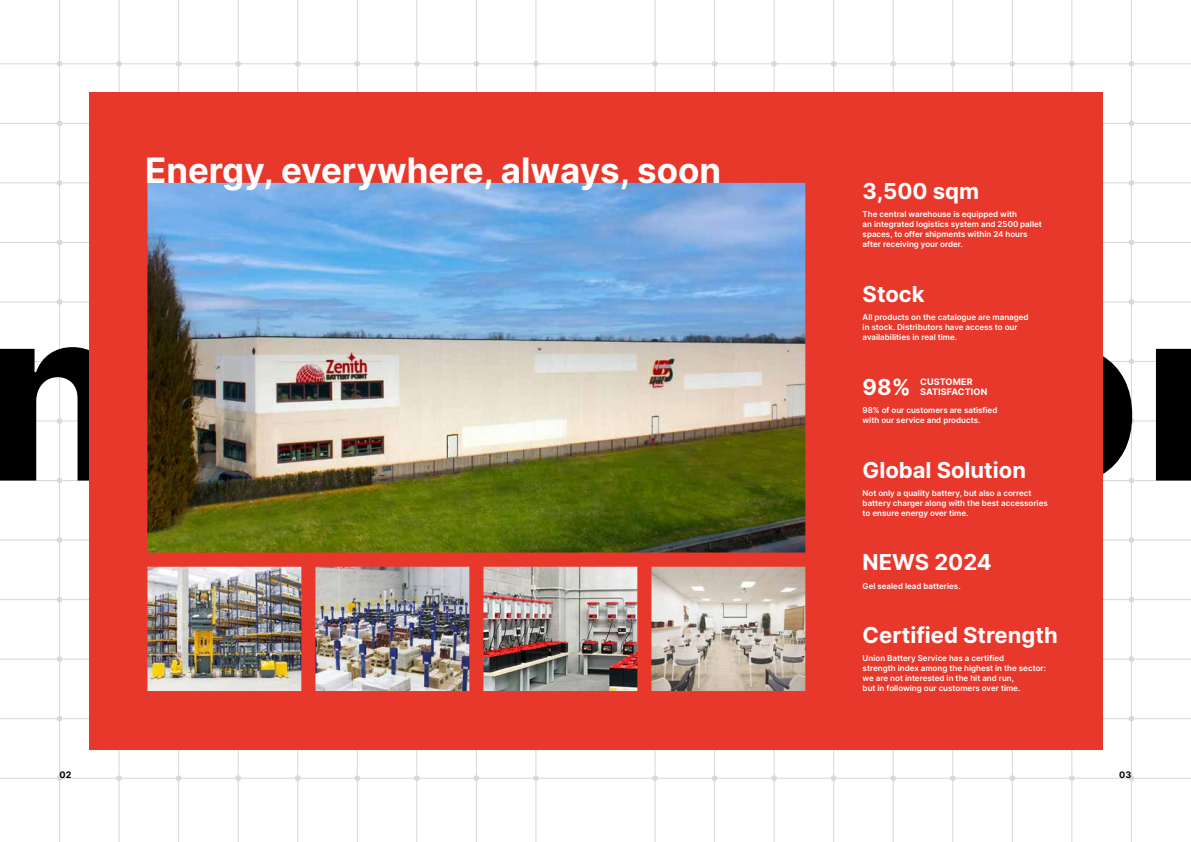
<style>
.page{position:relative;width:1191px;height:842px;background:#fff}
.page>*{position:absolute;margin:0;border:0;box-sizing:border-box;transform-origin:0 0}
.t1{font:700 35px "Inter";color:#fff}
.t2{font:700 22px "Inter";color:#fff}
.t3{font:700 9px/10px "Inter";letter-spacing:.01em;color:#fff}
.t4{font:700 9px "Inter";color:#000}
.t5{font:600 8px/10px "Inter";color:#fff}
</style>
<div class="page">
<svg style="left:652px;top:61px;width:6px;height:6px"></svg>
<svg style="left:711px;top:61px;width:6px;height:6px"></svg>
<svg style="left:771px;top:61px;width:6px;height:6px"></svg>
<svg style="left:831px;top:61px;width:5px;height:6px"></svg>
<svg style="left:890px;top:61px;width:6px;height:6px"></svg>
<svg style="left:950px;top:61px;width:5px;height:6px"></svg>
<svg style="left:1009px;top:61px;width:6px;height:6px"></svg>
<svg style="left:1069px;top:61px;width:5px;height:6px"></svg>
<svg style="left:1128px;top:61px;width:6px;height:6px"></svg>
<svg style="left:1128px;top:120px;width:6px;height:6px"></svg>
<svg style="left:1128px;top:180px;width:6px;height:6px"></svg>
<svg style="left:1128px;top:240px;width:6px;height:5px"></svg>
<svg style="left:1128px;top:299px;width:6px;height:6px"></svg>
<svg style="left:1128px;top:537px;width:6px;height:6px"></svg>
<svg style="left:652px;top:775px;width:6px;height:6px"></svg>
<svg style="left:711px;top:775px;width:6px;height:6px"></svg>
<svg style="left:771px;top:775px;width:6px;height:6px"></svg>
<svg style="left:831px;top:775px;width:5px;height:6px"></svg>
<svg style="left:890px;top:775px;width:6px;height:6px"></svg>
<svg style="left:950px;top:775px;width:5px;height:6px"></svg>
<svg style="left:1009px;top:775px;width:6px;height:6px"></svg>
<svg style="left:1069px;top:775px;width:5px;height:6px"></svg>
<svg style="left:1128px;top:597px;width:6px;height:5px"></svg>
<svg style="left:1128px;top:656px;width:6px;height:6px"></svg>
<svg style="left:1128px;top:716px;width:6px;height:5px"></svg>
<svg style="left:1128px;top:775px;width:6px;height:6px"></svg>
<svg style="left:533px;top:61px;width:6px;height:6px"></svg>
<svg style="left:473px;top:61px;width:6px;height:6px"></svg>
<svg style="left:414px;top:61px;width:6px;height:6px"></svg>
<svg style="left:354px;top:61px;width:6px;height:6px"></svg>
<svg style="left:295px;top:61px;width:5px;height:6px"></svg>
<svg style="left:235px;top:61px;width:6px;height:6px"></svg>
<svg style="left:176px;top:61px;width:5px;height:6px"></svg>
<svg style="left:116px;top:61px;width:6px;height:6px"></svg>
<svg style="left:57px;top:61px;width:5px;height:6px"></svg>
<svg style="left:57px;top:120px;width:5px;height:6px"></svg>
<svg style="left:57px;top:180px;width:5px;height:6px"></svg>
<svg style="left:57px;top:240px;width:5px;height:5px"></svg>
<svg style="left:57px;top:537px;width:5px;height:6px"></svg>
<svg style="left:533px;top:775px;width:6px;height:6px"></svg>
<svg style="left:473px;top:775px;width:6px;height:6px"></svg>
<svg style="left:414px;top:775px;width:6px;height:6px"></svg>
<svg style="left:354px;top:775px;width:6px;height:6px"></svg>
<svg style="left:295px;top:775px;width:5px;height:6px"></svg>
<svg style="left:235px;top:775px;width:6px;height:6px"></svg>
<svg style="left:176px;top:775px;width:5px;height:6px"></svg>
<svg style="left:116px;top:775px;width:6px;height:6px"></svg>
<svg style="left:57px;top:597px;width:5px;height:5px"></svg>
<svg style="left:57px;top:656px;width:5px;height:6px"></svg>
<svg style="left:57px;top:716px;width:5px;height:5px"></svg>
<svg style="left:57px;top:775px;width:5px;height:6px"></svg>
<hr style="left:1071px;top:0;width:1px;height:842px;background:#d8d8d8">
<hr style="left:1131px;top:0;width:1px;height:842px;background:#d8d8d8">
<hr style="left:952px;top:0;width:1px;height:842px;background:#d8d8d8">
<hr style="left:1012px;top:0;width:1px;height:842px;background:#d8d8d8">
<hr style="left:833px;top:0;width:1px;height:842px;background:#d8d8d8">
<hr style="left:893px;top:0;width:1px;height:842px;background:#d8d8d8">
<hr style="left:714px;top:0;width:1px;height:842px;background:#d8d8d8">
<hr style="left:774px;top:0;width:1px;height:842px;background:#d8d8d8">
<hr style="left:655px;top:0;width:1px;height:842px;background:#d8d8d8">
<hr style="left:0;top:659px;width:1191px;height:1px;background:#d8d8d8">
<hr style="left:0;top:540px;width:1191px;height:1px;background:#d8d8d8">
<hr style="left:0;top:242px;width:1191px;height:1px;background:#d8d8d8">
<hr style="left:0;top:302px;width:1191px;height:1px;background:#d8d8d8">
<hr style="left:0;top:183px;width:1191px;height:1px;background:#d8d8d8">
<hr style="left:0;top:123px;width:1191px;height:1px;background:#d8d8d8">
<hr style="left:0;top:64px;width:1191px;height:1px;background:#d8d8d8">
<hr style="left:0;top:718px;width:1191px;height:1px;background:#d8d8d8">
<hr style="left:0;top:778px;width:1191px;height:1px;background:#d8d8d8">
<hr style="left:119px;top:0;width:1px;height:842px;background:#d8d8d8">
<hr style="left:59px;top:0;width:1px;height:842px;background:#d8d8d8">
<hr style="left:238px;top:0;width:1px;height:842px;background:#d8d8d8">
<hr style="left:178px;top:0;width:1px;height:842px;background:#d8d8d8">
<hr style="left:357px;top:0;width:1px;height:842px;background:#d8d8d8">
<hr style="left:297px;top:0;width:1px;height:842px;background:#d8d8d8">
<hr style="left:476px;top:0;width:1px;height:842px;background:#d8d8d8">
<hr style="left:416px;top:0;width:1px;height:842px;background:#d8d8d8">
<hr style="left:535px;top:0;width:1px;height:842px;background:#d8d8d8">
<hr style="left:0;top:599px;width:1191px;height:1px;background:#d8d8d8">
<svg style="left:1102px;top:347px;width:89px;height:136px;fill:#000"></svg>
<svg style="left:0;top:299px;width:89px;height:184px"></svg>
<div style="left:89px;top:92px;width:1013px;height:658px;background:#e8382b"></div>
<img style="left:147px;top:183px;width:658px;height:369px">
<img style="left:147px;top:567px;width:154px;height:124px">
<img style="left:315px;top:567px;width:154px;height:124px">
<img style="left:483px;top:567px;width:154px;height:124px">
<img style="left:651px;top:567px;width:154px;height:124px">
<h1 class="t1" style="left:145px;top:144px;width:577px">Energy, everywhere, always, soon</h1>
<h2 class="t2" style="left:862px;top:174px;width:118px">3,500 sqm</h2>
<p class="t5" style="left:862px;top:209px;width:181px">The central warehouse is equipped with<br>an integrated logistics system and 2500 pallet spaces, to offer shipments within 24 hours after receiving your order.</p>
<h2 class="t2" style="left:862px;top:277px;width:64px">Stock</h2>
<p class="t5" style="left:862px;top:312px;width:167px">All products on the catalogue are managed in stock. Distributors have access to our availabilities in real time.</p>
<h2 class="t2" style="left:862px;top:371px;width:49px">98%</h2>
<p class="t5" style="left:862px;top:405px;width:136px">98% of our customers are satisfied with our service and products.</p>
<p class="t3" style="left:920px;top:377px;width:69px">CUSTOMER<br>SATISFACTION</p>
<h2 class="t2" style="left:862px;top:454px;width:165px">Global Solution</h2>
<p class="t5" style="left:862px;top:487px;width:187px">Not only a quality battery, but also a correct battery charger along with the best accessories to ensure energy over time.</p>
<h2 class="t2" style="left:862px;top:546px;width:131px">NEWS 2024</h2>
<p class="t5" style="left:862px;top:580px;width:100px">Gel sealed lead batteries.</p>
<h2 class="t2" style="left:862px;top:619px;width:197px">Certified Strength</h2>
<p class="t5" style="left:862px;top:653px;width:185px">Union Battery Service has a certified<br>strength index among the highest in the sector: we are not interested in the hit and run,<br>but in following our customers over time.</p>
<p class="t4" style="left:60px;top:768px;width:13px">02</p>
<p class="t4" style="left:1119px;top:768px;width:14px">03</p>
</div>
